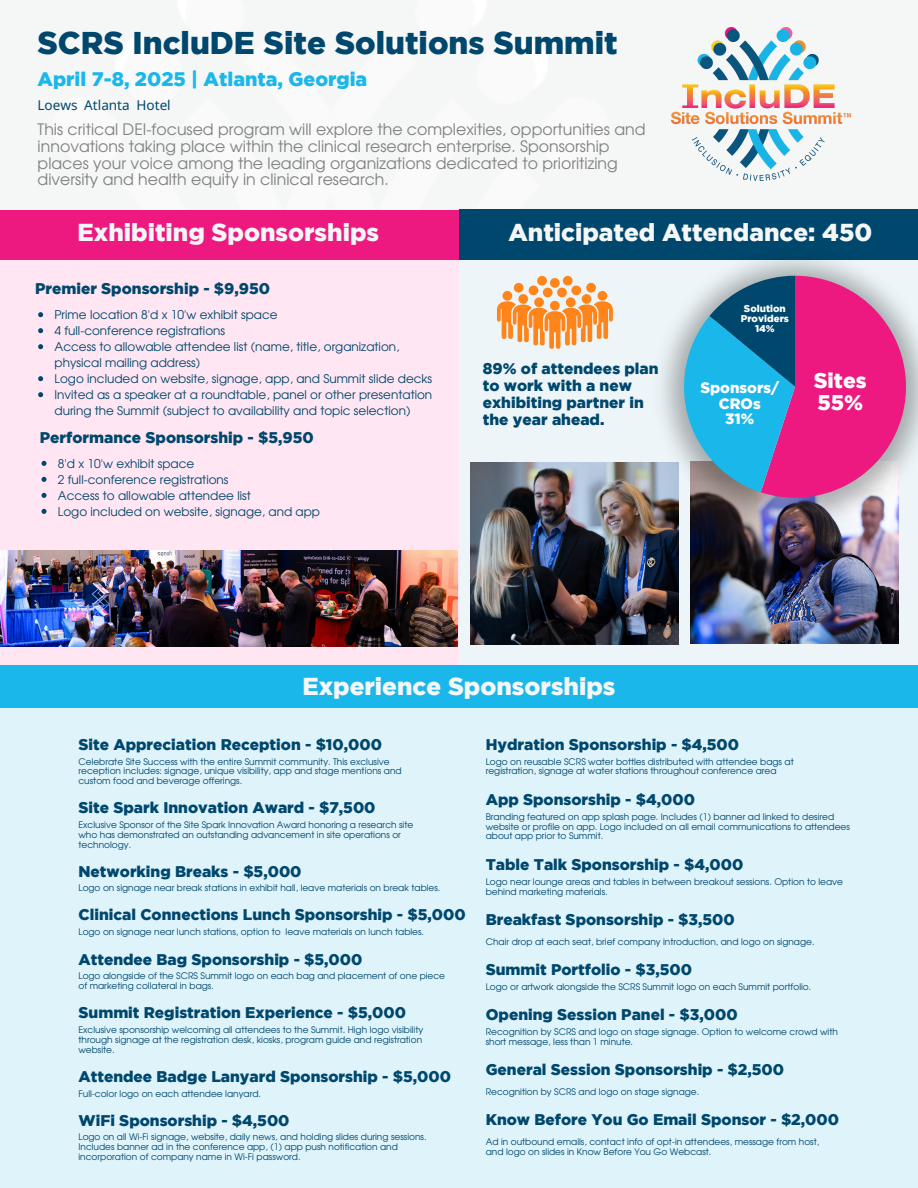
<style>
.page{position:relative;width:918px;height:1188px;background:#fff}
.page>*{position:absolute;margin:0;border:0;box-sizing:border-box;transform-origin:0 0}
.t1{font:900 31.35px "Gotham";color:#00476d}
.t2{font:900 24.45px "Gotham";color:#f5f6f6}
.t3{font:900 21.15px/22px "Gotham";color:#fff}
.t4{font:900 19.5px "Gotham";color:#1ab7ea}
.t5{font:15.75px/16.8px "Te X Gyre Adventor";color:#828284}
.t6{font:900 15.45px/16.8px "Gotham";color:#00476d}
.t7{font:900 15px/15.6px "Gotham";color:#fff;text-align:center}
.t8{font:13.5px "Noto Sans";color:#00476d}
.t9{font:12px/16px "Te X Gyre Adventor";color:#00476d}
.t10{font:900 9.75px/10.2px "Gotham";color:#fff;text-align:center}
.t11{font:9px/9.8px "Te X Gyre Adventor";color:#00476d}
</style>
<div class="page">
<div style="left:444px;top:254px;width:474px;height:417px;background:#edf5f8"></div>
<div style="left:0;top:254px;width:459px;height:412px;background:#ffe6f2"></div>
<div style="left:0;top:665px;width:918px;height:45px;background:#1ab7ea"></div>
<div style="left:0;top:210px;width:470px;height:50px;background:#ed1880"></div>
<div style="left:0;top:708px;width:918px;height:480px;background:#def3fa"></div>
<div style="left:459px;top:210px;width:459px;height:50px;background:#00476d"></div>
<img style="left:671px;top:27px;width:179px;height:153px">
<img style="left:0;top:551px;width:458px;height:96px">
<img style="left:470px;top:463px;width:208px;height:181px">
<img style="left:691px;top:536px;width:208px;height:107px">
<img style="left:649px;top:260px;width:269px;height:276px">
<svg style="left:684px;top:276px;width:222px;height:222px"></svg>
<div style="left:598px;top:291px;width:9px;height:10px;background:#ff8419;border-radius:50%"></div>
<div style="left:582px;top:294px;width:9px;height:10px;background:#ff8419;border-radius:50%"></div>
<svg style="left:566px;top:297px;width:10px;height:10px"></svg>
<div style="left:503px;top:291px;width:9px;height:10px;background:#ff8419;border-radius:50%"></div>
<div style="left:518px;top:294px;width:10px;height:10px;background:#ff8419;border-radius:50%"></div>
<svg style="left:534px;top:297px;width:10px;height:10px"></svg>
<div style="left:543px;top:288px;width:10px;height:9px;background:#ff8419;border-radius:50%"></div>
<div style="left:529px;top:286px;width:9px;height:9px;background:#ff8419;border-radius:50%"></div>
<div style="left:537px;top:276px;width:10px;height:10px;background:#ff8419;border-radius:50%"></div>
<div style="left:563px;top:276px;width:10px;height:10px;background:#ff8419;border-radius:50%"></div>
<div style="left:550px;top:278px;width:10px;height:10px;background:#ff8419;border-radius:50%"></div>
<div style="left:514px;top:283px;width:10px;height:10px;background:#ff8419;border-radius:50%"></div>
<div style="left:557px;top:288px;width:10px;height:9px;background:#ff8419;border-radius:50%"></div>
<div style="left:571px;top:286px;width:10px;height:9px;background:#ff8419;border-radius:50%"></div>
<div style="left:586px;top:283px;width:10px;height:10px;background:#ff8419;border-radius:50%"></div>
<svg style="left:497px;top:301px;width:116px;height:48px"></svg>
<svg style="left:38px;top:312px;width:5px;height:5px"></svg>
<svg style="left:38px;top:328px;width:5px;height:5px"></svg>
<svg style="left:38px;top:344px;width:5px;height:5px"></svg>
<svg style="left:38px;top:376px;width:5px;height:5px"></svg>
<svg style="left:38px;top:392px;width:5px;height:5px"></svg>
<svg style="left:42px;top:461px;width:5px;height:5px"></svg>
<svg style="left:42px;top:477px;width:5px;height:5px"></svg>
<svg style="left:42px;top:493px;width:5px;height:5px"></svg>
<svg style="left:42px;top:509px;width:5px;height:5px"></svg>
<p class="t1" style="left:38px;top:31px;width:582px">SCRS IncluDE Site Solutions Summit</p>
<h2 class="t4" style="left:38px;top:72px;width:331px">April 7-8, 2025 | Atlanta, Georgia</h2>
<p class="t8" style="left:38px;top:95px;width:135px">Loews Atlanta Hotel</p>
<p class="t5" style="left:38px;top:120px;width:609px">This critical DEI-focused program will explore the complexities, opportunities and innovations taking place within the clinical research enterprise. Sponsorship places your voice among the leading organizations dedicated to prioritizing diversity and health equity in clinical research.</p>
<h2 class="t2" style="left:78px;top:223px;width:303px">Exhibiting Sponsorships</h2>
<p class="t6" style="left:35px;top:281px;width:236px">Premier Sponsorship - $9,950</p>
<p class="t9" style="left:55px;top:306px;width:225px">Prime location 8'd x 10'w exhibit space</p>
<p class="t9" style="left:55px;top:322px;width:172px">4 full-conference registrations</p>
<h4 class="t9" style="left:55px;top:338px;width:347px">Access to allowable attendee list (name, title, organization, physical mailing address)</h4>
<h3 class="t9" style="left:55px;top:370px;width:379px">Logo included on website, signage, app, and Summit slide decks</h3>
<h4 class="t9" style="left:55px;top:386px;width:379px">Invited as a speaker at a roundtable, panel or other presentation during the Summit (subject to availability and topic selection)</h4>
<h4 class="t6" style="left:40px;top:430px;width:276px">Performance Sponsorship - $5,950</h4>
<p class="t9" style="left:58px;top:455px;width:138px">8'd x 10'w exhibit space</p>
<p class="t9" style="left:58px;top:471px;width:172px">2 full-conference registrations</p>
<p class="t9" style="left:58px;top:487px;width:194px">Access to allowable attendee list</p>
<p class="t9" style="left:58px;top:503px;width:264px">Logo included on website, signage, and app</p>
<p class="t2" style="left:508px;top:223px;width:365px">Anticipated Attendance: 450</p>
<p class="t10" style="left:741px;top:304px;width:50px">Solution<br>Providers</p>
<h4 class="t10" style="left:755px;top:324px;width:21px">14%</h4>
<p class="t6" style="left:483px;top:361px;width:177px">89% of attendees plan to work with a new exhibiting partner in the year ahead.</p>
<p class="t3" style="left:814px;top:371px;width:54px">Sites<br>55%</p>
<p class="t7" style="left:700px;top:381px;width:80px">Sponsors/<br>CROs<br>31%</p>
<p class="t2" style="left:303px;top:677px;width:314px">Experience Sponsorships</p>
<p class="t6" style="left:79px;top:737px;width:305px">Site Appreciation Reception - $10,000</p>
<h4 class="t11" style="left:79px;top:756px;width:325px">Celebrate Site Success with the entire Summit community. This exclusive reception includes: signage, unique visibility, app and stage mentions and custom food and beverage offerings.</h4>
<p class="t6" style="left:79px;top:800px;width:299px">Site Spark Innovation Award - $7,500</p>
<h4 class="t11" style="left:79px;top:819px;width:336px">Exclusive Sponsor of the Site Spark Innovation Award honoring a research site who has demonstrated an outstanding advancement in site operations or technology.</h4>
<h4 class="t6" style="left:79px;top:864px;width:225px">Networking Breaks - $5,000</h4>
<p class="t11" style="left:79px;top:883px;width:363px">Logo on signage near break stations in exhibit hall, leave materials on break tables.</p>
<h4 class="t6" style="left:79px;top:908px;width:389px">Clinical Connections Lunch Sponsorship - $5,000</h4>
<p class="t11" style="left:79px;top:927px;width:347px">Logo on signage near lunch stations, option to leave materials on lunch tables.</p>
<p class="t6" style="left:79px;top:952px;width:285px">Attendee Bag Sponsorship - $5,000</p>
<h4 class="t11" style="left:79px;top:971px;width:368px">Logo alongside of the SCRS Summit logo on each bag and placement of one piece</h4>
<p class="t11" style="left:79px;top:980px;width:137px">of marketing collateral in bags.</p>
<p class="t6" style="left:79px;top:1005px;width:329px">Summit Registration Experience - $5,000</p>
<p class="t11" style="left:79px;top:1024px;width:346px">Exclusive sponsorship welcoming all attendees to the Summit. High logo visibility through signage at the registration desk, kiosks, program guide and registration website.</p>
<h4 class="t6" style="left:79px;top:1069px;width:374px">Attendee Badge Lanyard Sponsorship - $5,000</h4>
<p class="t11" style="left:79px;top:1088px;width:184px">Full-color logo on each attendee lanyard.</p>
<p class="t6" style="left:79px;top:1113px;width:213px">WiFi Sponsorship - $4,500</p>
<h2 class="t11" style="left:79px;top:1132px;width:350px">Logo on all Wi-Fi signage, website, daily news, and holding slides during sessions.<br>Includes banner ad in the conference app, (1) app push notification and incorporation of company name in Wi-Fi password.</h2>
<h4 class="t6" style="left:486px;top:737px;width:255px">Hydration Sponsorship - $4,500</h4>
<p class="t11" style="left:486px;top:756px;width:310px">Logo on reusable SCRS water bottles distributed with attendee bags at</p>
<h4 class="t11" style="left:486px;top:766px;width:292px">registration, signage at water stations throughout conference area</h4>
<h4 class="t6" style="left:486px;top:792px;width:211px">App Sponsorship - $4,000</h4>
<p class="t11" style="left:486px;top:811px;width:366px">Branding featured on app splash page. Includes (1) banner ad linked to desired website or profile on app. Logo included on all email communications to attendees about app prior to Summit.</p>
<p class="t6" style="left:486px;top:857px;width:259px">Table Talk Sponsorship - $4,000</p>
<h4 class="t11" style="left:486px;top:876px;width:359px">Logo near lounge areas and tables in between breakout sessions. Option to leave</h4>
<p class="t11" style="left:486px;top:886px;width:123px">behind marketing materials.</p>
<h4 class="t6" style="left:486px;top:912px;width:251px">Breakfast Sponsorship - $3,500</h4>
<p class="t11" style="left:486px;top:936px;width:330px">Chair drop at each seat, brief company introduction, and logo on signage.</p>
<h4 class="t6" style="left:486px;top:962px;width:208px">Summit Portfolio - $3,500</h4>
<p class="t11" style="left:486px;top:981px;width:327px">Logo or artwork alongside the SCRS Summit logo on each Summit portfolio.</p>
<h4 class="t6" style="left:486px;top:1007px;width:253px">Opening Session Panel - $3,000</h4>
<p class="t11" style="left:486px;top:1026px;width:354px">Recognition by SCRS and logo on stage signage. Option to welcome crowd with short message, less than 1 minute.</p>
<p class="t6" style="left:486px;top:1063px;width:300px">General Session Sponsorship - $2,500</p>
<h4 class="t11" style="left:486px;top:1086px;width:215px">Recognition by SCRS and logo on stage signage.</h4>
<h4 class="t6" style="left:486px;top:1113px;width:355px">Know Before You Go Email Sponsor - $2,000</h4>
<p class="t11" style="left:486px;top:1136px;width:335px">Ad in outbound emails, contact info of opt-in attendees, message from host,</p>
<h4 class="t11" style="left:486px;top:1146px;width:227px">and logo on slides in Know Before You Go Webcast.</h4>
</div>
